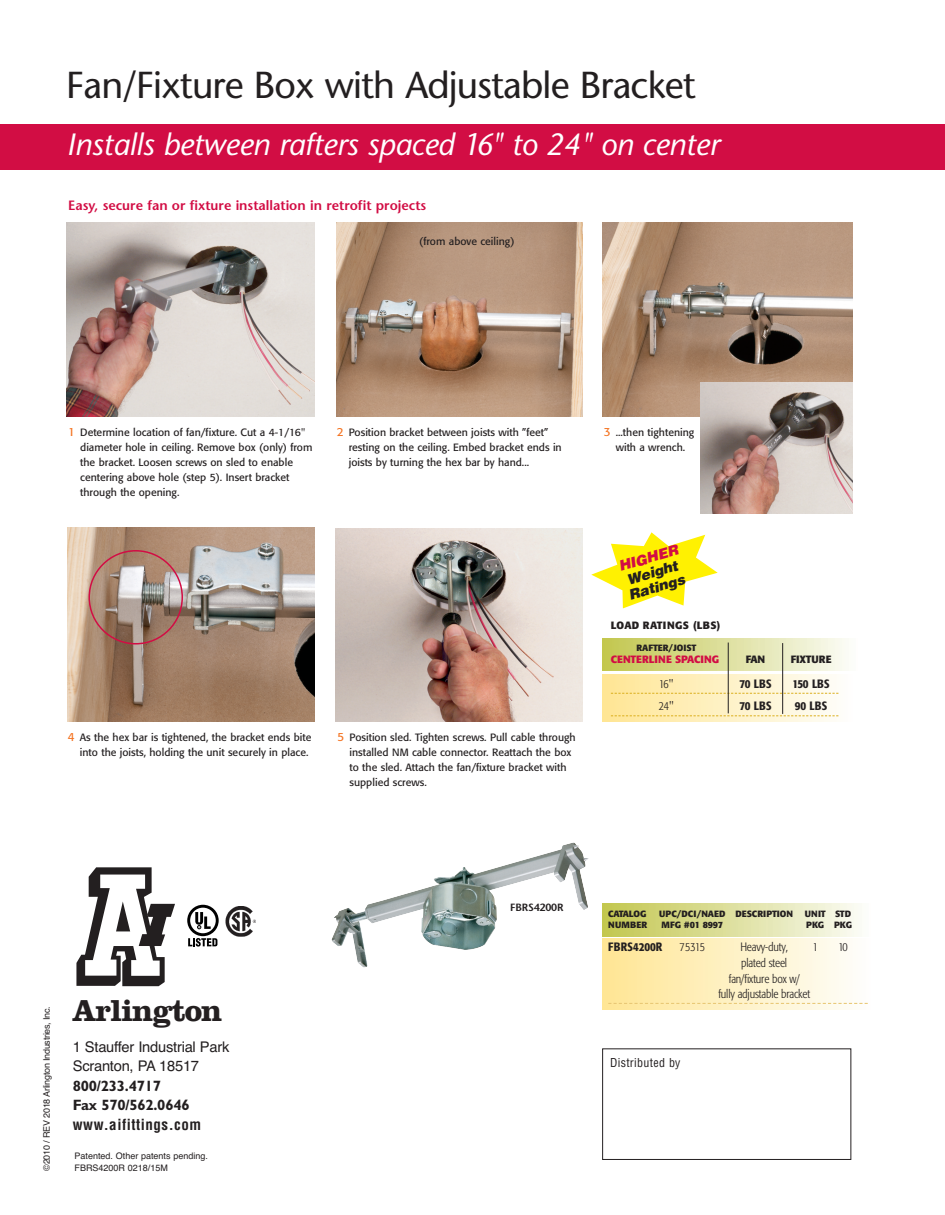
<style>
.page{position:relative;width:945px;height:1215px;background:#fff}
.page>*{position:absolute;margin:0;border:0;box-sizing:border-box;transform-origin:0 0}
.t1{font:37.5px "Stone Sans";letter-spacing:-.025em;color:#231f20}
.t2{font:700 31.5px "Clarendon LT Std";letter-spacing:-.035em;color:#231f20}
.t3{font:italic 30.75px "Stone Sans";letter-spacing:-.01em;color:#fff}
.t4{font:700 15px/19.5px "Gill Sans";letter-spacing:-.015em;color:#231f20}
.t5{font:700 condensed 15px "Helvetica";letter-spacing:.035em;color:#231f20}
.t6{font:14.7px/19.5px "Helvetica";letter-spacing:-.015em;color:#231f20}
.t7{font:italic 900 14.25px/15.1px "Helvetica";color:#231f20}
.t8{font:italic 900 14.25px "Helvetica";color:#d20d44}
.t9{font:600 13.5px "Stone Sans";color:#d20d44}
.t10{font:300 condensed 12px/15.8px "Formata";letter-spacing:-.015em;color:#231f20;text-align:center}
.t11{font:500 condensed 12px "Formata";color:#231f20}
.t12{font:condensed 12px "Helvetica";letter-spacing:.025em;color:#231f20}
.t13{font:10.5px/15px "Formata";color:#231f20}
.t14{font:700 10.5px "Formata";letter-spacing:.005em;color:#d20d44}
.t15{font:700 10.5px "Formata";letter-spacing:.03em;color:#231f20}
.t16{font:700 10.5px "Formata";letter-spacing:.01em;color:#231f20}
.t17{font:600 10.5px "Stone Sans";letter-spacing:-.015em;color:#231f20}
.t18{font:700 9px "Formata";letter-spacing:.005em;color:#231f20}
.t19{font:9px/12px "Helvetica";color:#231f20}
.t20{font:9px "Helvetica";letter-spacing:-.03em;color:#231f20}
.t21{font:700 9px "Formata";letter-spacing:-.015em;color:#231f20}
.t22{font:700 9px "Formata";letter-spacing:-.025em;color:#231f20}
.s1{font-size:11.7px;color:#f47321}
</style>
<div class="page">
<div style="left:602px;top:938px;width:268px;height:72px;background:linear-gradient(to right,#ffe593,#fefefb)"></div>
<div style="left:0;top:124px;width:945px;height:46px;background:#d20d44"></div>
<svg style="left:76px;top:868px;width:99px;height:118px"></svg>
<div style="left:602px;top:1048px;width:249px;height:112px;border:1px solid #231f20"></div>
<div style="left:602px;top:903px;width:269px;height:33px;background:linear-gradient(to right,#c2c64e,#fcfdf9)"></div>
<svg style="left:608px;top:1003px;width:260px;height:1px"></svg>
<img style="left:67px;top:222px;width:248px;height:195px">
<img style="left:336px;top:528px;width:247px;height:194px">
<img style="left:602px;top:223px;width:251px;height:194px">
<img style="left:68px;top:528px;width:246px;height:194px">
<img style="left:336px;top:222px;width:246px;height:195px">
<img style="left:701px;top:383px;width:152px;height:130px">
<svg style="left:88px;top:550px;width:95px;height:95px;background:#a98a7d"></svg>
<img style="left:331px;top:842px;width:258px;height:126px">
<svg style="left:187px;top:905px;width:32px;height:42px"></svg>
<img style="left:225px;top:907px;width:30px;height:30px">
<svg style="left:602px;top:674px;width:237px;height:48px;background:#fdf0c2"></svg>
<div style="left:602px;top:638px;width:255px;height:32px;background:linear-gradient(to right,#c2c64d,#fbfcf8)"></div>
<svg style="left:611px;top:693px;width:227px;height:1px"></svg>
<svg style="left:611px;top:715px;width:227px;height:1px"></svg>
<hr style="left:728px;top:643px;width:1px;height:70px;background:#231f20">
<hr style="left:782px;top:643px;width:1px;height:71px;background:#231f20">
<svg style="left:591px;top:532px;width:127px;height:76px"></svg>
<h1 class="t1" style="left:66px;top:70px;width:631px">Fan/Fixture Box with Adjustable Bracket</h1>
<h3 class="t3" style="left:67px;top:133px;width:654px">Installs between rafters spaced 16" to 24" on center</h3>
<p class="t9" style="left:68px;top:200px;width:360px">Easy, secure fan or fixture installation in retrofit projects</p>
<p class="t13" style="left:419px;top:235px;width:97px">(from above ceiling)</p>
<p class="t13" style="left:80px;top:426px;width:234px;text-indent:-12px"><span class="s1">1</span> Determine location of fan/fixture. Cut a 4-1/16" diameter hole in ceiling. Remove box (only) from the bracket. Loosen screws on sled to enable centering above hole (step 5). Insert bracket through the opening.</p>
<p class="t13" style="left:349px;top:426px;width:215px;text-indent:-12px"><span class="s1">2</span> Position bracket between joists with ”feet” resting on the ceiling. Embed bracket ends in joists by turning the hex bar by hand...</p>
<p class="t13" style="left:604px;top:426px;width:92px;text-align:center"><span class="s1">3</span> ...then tightening with a wrench.</p>
<h3 class="t8" style="left:617px;top:559px;width:63px;rotate:-16deg">HIGHER</h3>
<h3 class="t7" style="left:623px;top:573px;width:60px;rotate:-16deg">Weight<br>Ratings</h3>
<p class="t13" style="left:68px;top:731px;width:245px;text-align:right"><span class="s1">4</span> As the hex bar is tightened, the bracket ends bite into the joists, holding the unit securely in place.</p>
<p class="t13" style="left:350px;top:731px;width:228px;text-indent:-12px"><span class="s1">5</span> Position sled. Tighten screws. Pull cable through installed NM cable connector. Reattach the box to the sled. Attach the fan/fixture bracket with supplied screws.</p>
<p class="t15" style="left:611px;top:621px;width:111px">LOAD RATINGS (LBS)</p>
<p class="t18" style="left:636px;top:644px;width:61px">RAFTER/JOIST</p>
<p class="t14" style="left:611px;top:655px;width:110px">CENTERLINE SPACING</p>
<p class="t16" style="left:746px;top:655px;width:21px">FAN</p>
<p class="t16" style="left:791px;top:655px;width:42px">FIXTURE</p>
<p class="t10" style="left:659px;top:677px;width:16px">16"</p>
<p class="t11" style="left:740px;top:679px;width:34px">70 LBS</p>
<p class="t11" style="left:792px;top:679px;width:39px">150 LBS</p>
<p class="t10" style="left:659px;top:699px;width:17px">24"</p>
<p class="t11" style="left:740px;top:701px;width:34px">70 LBS</p>
<p class="t11" style="left:795px;top:701px;width:34px">90 LBS</p>
<p class="t20" style="left:42px;top:1171px;width:166px;rotate:-90deg">©2010 / REV 2018 Arlington Industries, Inc.</p>
<h2 class="t2" style="left:72px;top:1001px;width:152px">Arlington</h2>
<h3 class="t6" style="left:73px;top:1037px;width:158px">1 Stauffer Industrial Park<br>Scranton, PA 18517</h3>
<h3 class="t4" style="left:73px;top:1076px;width:118px">800/233.4717<br>Fax 570/562.0646</h3>
<h3 class="t5" style="left:73px;top:1116px;width:130px">www.aifittings.com</h3>
<p class="t19" style="left:75px;top:1150px;width:135px">Patented. Other patents pending.<br>FBRS4200R 0218/15M</p>
<p class="t17" style="left:510px;top:903px;width:55px">FBRS4200R</p>
<p class="t22" style="left:608px;top:909px;width:40px">CATALOG</p>
<p class="t18" style="left:659px;top:909px;width:135px">UPC/DCI/NAED DESCRIPTION</p>
<p class="t18" style="left:805px;top:909px;width:48px">UNIT STD</p>
<p class="t18" style="left:608px;top:921px;width:40px">NUMBER</p>
<p class="t21" style="left:662px;top:921px;width:63px">MFG #01 8997</p>
<p class="t18" style="left:806px;top:921px;width:47px">PKG PKG</p>
<p class="t11" style="left:608px;top:942px;width:56px">FBRS4200R</p>
<p class="t10" style="left:680px;top:940px;width:27px">75315</p>
<p class="t10" style="left:740px;top:940px;width:49px">Heavy-duty,</p>
<p class="t10" style="left:813px;top:940px;width:7px">1</p>
<p class="t10" style="left:838px;top:940px;width:11px">10</p>
<p class="t10" style="left:718px;top:956px;width:93px">plated steel<br>fan/fixture box w/<br>fully adjustable bracket</p>
<p class="t12" style="left:610px;top:1058px;width:72px">Distributed by</p>
</div>
